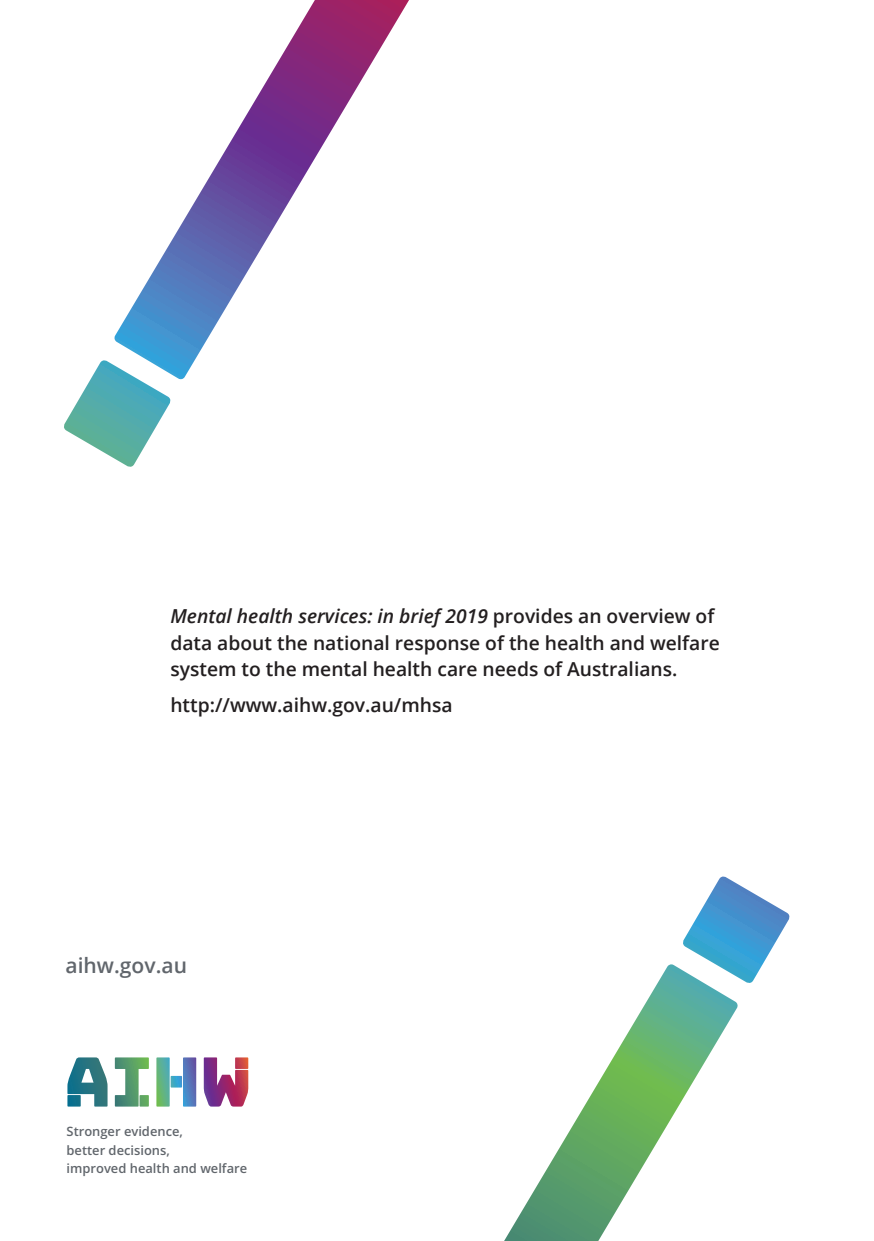
<style>
.page{position:relative;width:874px;height:1241px;background:#fff}
.page>*{position:absolute;margin:0;border:0;box-sizing:border-box;transform-origin:0 0}
.website_charcoal{font:600 21px "Open Sans";color:#61666c}
.Body{font:600 19.25px/26.2px "Open Sans";color:#231f20}
.t1{font:600 12.95px/18.2px "Open Sans";color:#61666c}
.s1{font-style:italic}
</style>
<div class="page">
<svg style="left:67px;top:1057px;width:40px;height:49px"></svg>
<svg style="left:115px;top:1057px;width:34px;height:49px"></svg>
<svg style="left:156px;top:1057px;width:40px;height:49px"></svg>
<svg style="left:204px;top:1057px;width:44px;height:49px"></svg>
<svg style="left:64px;top:360px;width:107px;height:107px"></svg>
<svg style="left:114px;top:0;width:295px;height:380px"></svg>
<svg style="left:683px;top:876px;width:107px;height:107px"></svg>
<svg style="left:504px;top:964px;width:233px;height:276px"></svg>
<p class="Body" style="left:170px;top:602px;width:550px"><span class="s1">Mental health services: in brief 2019</span> provides an overview of data about the national response of the health and welfare system to the mental health care needs of Australians.</p>
<p class="Body" style="left:170px;top:691px;width:284px">http://www.aihw.gov.au/mhsa</p>
<p class="website_charcoal" style="left:65px;top:950px;width:123px">aihw.gov.au</p>
<p class="t1" style="left:67px;top:1122px;width:182px">Stronger evidence,<br>better decisions,<br>improved health and welfare</p>
</div>
